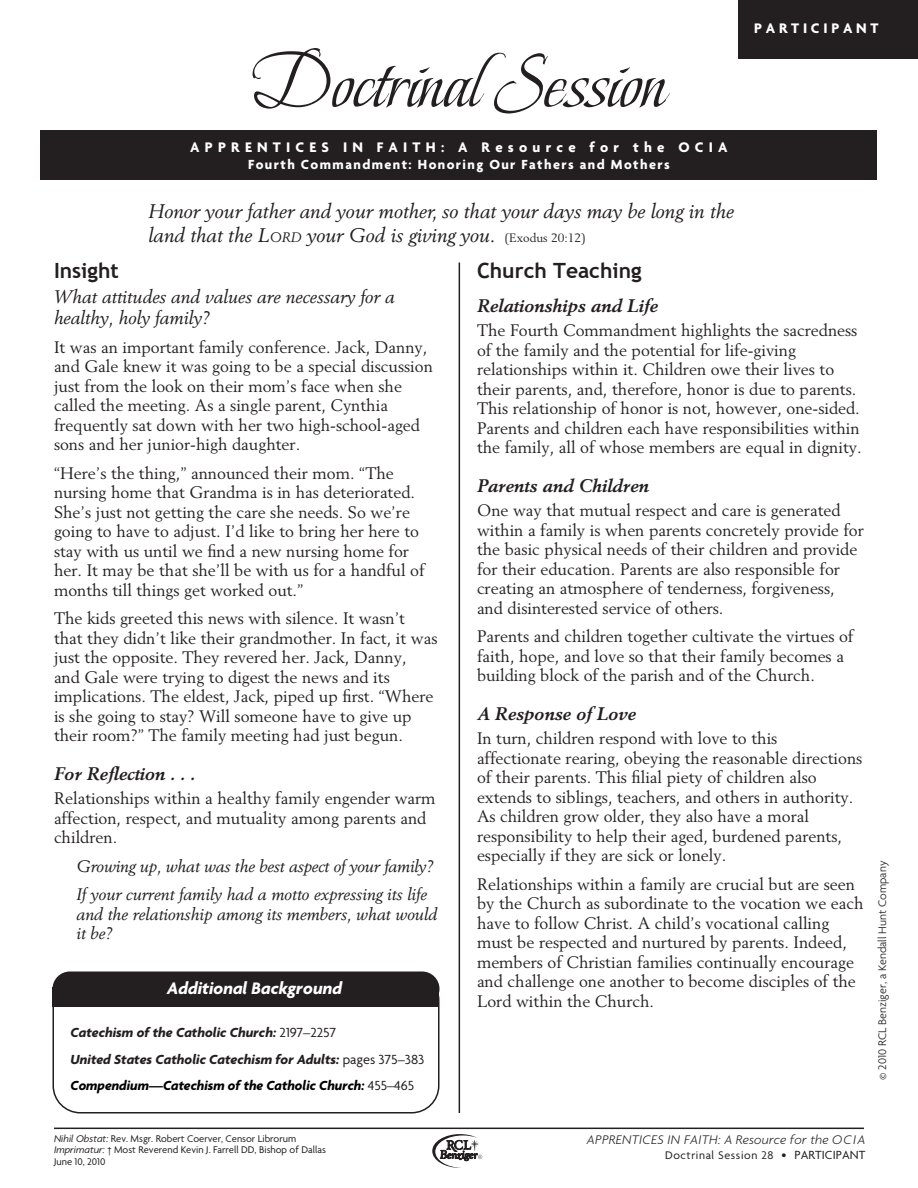
<style>
.page{position:relative;width:918px;height:1188px;background:#fff}
.page>*{position:absolute;margin:0;border:0;box-sizing:border-box;transform-origin:0 0}
.t1{font:78px "Beau Rivage";color:#231f20}
.RCIA_HeadA{font:700 21px "Trebuchet MS";color:#231f20}
.RCIA_Intro_quote{font:italic 19.5px/24px "Berling LT Std";color:#231f20}
.RCIA_headB{font:italic 700 18px "Berling LT Std";color:#231f20}
.RCIA_headB-2{font:italic 18px/21px "Berling LT Std";color:#231f20}
.t2{font:italic 700 18px "Agenda";color:#fff}
.RCIA_text{font:16.5px/19.5px "Berling LT Std";color:#231f20}
.RCIA_TextIndented{font:italic 16.5px/19.5px "Berling LT Std";color:#231f20}
.t3{font:700 15px "Agenda";letter-spacing:.35em;color:#fff}
.t4{font:700 15px "Agenda";letter-spacing:.25em;color:#fff}
.t5{font:italic 700 14.25px "Agenda";color:#231f20}
.t6{font:italic 700 14.25px "Agenda";color:#000}
.t7{font:700 14.25px "Agenda";letter-spacing:.1em;color:#fff}
.t8{font:italic 300 13.5px "Agenda";letter-spacing:.025em;color:#231f20}
.t9{font:300 12px "Agenda";color:#231f20}
.t10{font:12px "Agenda";letter-spacing:.05em;color:#231f20}
.Bottom_rule{font:10.5px/11.2px "Agenda";color:#231f20}
.s1{font-style:inherit}
.s2{font-size:13.65px}
.s3{font-style:normal;font-size:12px}
.s4{font-weight:400;font-style:normal}
.s5{font-weight:400;font-style:normal;color:#231f20}
.s6{font-style:italic}
.s7{font-size:13.5px}
.s8{font-size:12.75px}
</style>
<div class="page">
<div style="left:738px;top:0;width:180px;height:58px;background:#231f20"></div>
<div style="left:40px;top:130px;width:838px;height:50px;background:#231f20"></div>
<hr style="left:459px;top:262px;width:1px;height:851px;background:#231f20">
<div style="left:52px;top:972px;width:388px;height:142px;border:2px solid #231f20;border-radius:27px"></div>
<div style="left:52px;top:972px;width:387px;height:34px;background:#231f20;border-radius:17px"></div>
<div style="left:52px;top:987px;width:388px;height:19px;background:#231f20"></div>
<svg style="left:432px;top:1134px;width:50px;height:34px"></svg>
<hr style="left:54px;top:1128px;width:810px;height:1px;background:#231f20">
<p class="t1" style="left:252px;top:20px;width:415px">Doctrinal Session</p>
<p class="t3" style="left:190px;top:139px;width:539px">APPRENTICES IN FAITH: A Resource for the OCIA</p>
<p class="t7" style="left:248px;top:157px;width:423px">Fourth Commandment: Honoring Our Fathers and Mothers</p>
<p class="RCIA_Intro_quote" style="left:148px;top:199px;width:587px">Honor your father and your mother, so that your days may be long in the land that the <span class="s1">L</span><span class="s2">ord</span> your God is giving you. <span class="s3">(Exodus 20:12)</span></p>
<p class="t4" style="left:754px;top:20px;width:126px">PARTICIPANT</p>
<p class="RCIA_HeadA" style="left:54px;top:257px;width:66px">Insight</p>
<p class="RCIA_headB-2" style="left:54px;top:287px;width:342px">What attitudes and values are necessary for a healthy, holy family?</p>
<p class="RCIA_text" style="left:54px;top:337px;width:380px">It was an important family conference. Jack, Danny, and Gale knew it was going to be a special discussion just from the look on their mom’s face when she called the meeting. As a single parent, Cynthia frequently sat down with her two high-school-aged sons and her junior-high daughter.</p>
<p class="RCIA_text" style="left:54px;top:463px;width:372px">“Here’s the thing,” announced their mom. “The nursing home that Grandma is in has deteriorated.<br>She’s just not getting the care she needs. So we’re going to have to adjust. I’d like to bring her here to stay with us until we find a new nursing home for her. It may be that she’ll be with us for a handful of months till things get worked out.”</p>
<p class="RCIA_text" style="left:54px;top:609px;width:385px">The kids greeted this news with silence. It wasn’t that they didn’t like their grandmother. In fact, it was just the opposite. They revered her. Jack, Danny,<br>and Gale were trying to digest the news and its implications. The eldest, Jack, piped up first. “Where is she going to stay? Will someone have to give up their room?” The family meeting had just begun.</p>
<p class="RCIA_headB" style="left:54px;top:763px;width:143px">For Reflection . . .</p>
<p class="RCIA_text" style="left:54px;top:789px;width:383px">Relationships within a healthy family engender warm affection, respect, and mutuality among parents and children.</p>
<p class="RCIA_TextIndented" style="left:76px;top:856px;width:358px">Growing up, what was the best aspect of your family?</p>
<p class="RCIA_TextIndented" style="left:76px;top:885px;width:362px">If your current family had a motto expressing its life and the relationship among its members, what would it be?</p>
<p class="t2" style="left:167px;top:979px;width:177px">Additional Background</p>
<p class="t5" style="left:70px;top:1025px;width:267px">Catechism of the Catholic Church: <span class="s4">2197–2257</span></p>
<p class="t5" style="left:70px;top:1051px;width:355px">United States Catholic Catechism for Adults: <span class="s4">pages 375–383</span></p>
<p class="t6" style="left:70px;top:1078px;width:345px">Compendium—Catechism of the Catholic Church: <span class="s5">455–465</span></p>
<p class="RCIA_HeadA" style="left:477px;top:257px;width:166px">Church Teaching</p>
<p class="RCIA_headB" style="left:477px;top:295px;width:182px">Relationships and Life</p>
<p class="RCIA_text" style="left:477px;top:321px;width:386px">The Fourth Commandment highlights the sacredness of the family and the potential for life-giving relationships within it. Children owe their lives to their parents, and, therefore, honor is due to parents.<br>This relationship of honor is not, however, one-sided.<br>Parents and children each have responsibilities within the family, all of whose members are equal in dignity.</p>
<p class="RCIA_headB" style="left:477px;top:475px;width:173px">Parents and Children</p>
<p class="RCIA_text" style="left:477px;top:501px;width:388px">One way that mutual respect and care is generated within a family is when parents concretely provide for the basic physical needs of their children and provide for their education. Parents are also responsible for creating an atmosphere of tenderness, forgiveness, and disinterested service of others.</p>
<p class="RCIA_text" style="left:477px;top:627px;width:378px">Parents and children together cultivate the virtues of faith, hope, and love so that their family becomes a building block of the parish and of the Church.</p>
<p class="RCIA_headB" style="left:477px;top:703px;width:160px">A Response of Love</p>
<p class="RCIA_text" style="left:477px;top:729px;width:387px">In turn, children respond with love to this affectionate rearing, obeying the reasonable directions of their parents. This filial piety of children also extends to siblings, teachers, and others in authority.<br>As children grow older, they also have a moral responsibility to help their aged, burdened parents, especially if they are sick or lonely.</p>
<p class="RCIA_text" style="left:477px;top:874px;width:388px">Relationships within a family are crucial but are seen by the Church as subordinate to the vocation we each have to follow Christ. A child’s vocational calling must be respected and nurtured by parents. Indeed, members of Christian families continually encourage and challenge one another to become disciples of the Lord within the Church.</p>
<p class="t9" style="left:876px;top:1080px;width:221px;rotate:-90deg">© 2010 RCL Benziger, a Kendall Hunt Company</p>
<p class="Bottom_rule" style="left:54px;top:1134px;width:273px"><span class="s6">Nihil Obstat:</span> Rev. Msgr. Robert Coerver, Censor Librorum<br><span class="s6">Imprimatur:</span> † Most Reverend Kevin J. Farrell DD, Bishop of Dallas<br>June 10, 2010</p>
<p class="t8" style="left:587px;top:1132px;width:280px">APPRENTICES IN FAITH: A Resource for the OCIA</p>
<p class="t10" style="left:665px;top:1149px;width:202px">Doctrinal Session 28 <span class="s7">•</span> <span class="s8">PARTICIPANT</span></p>
</div>
